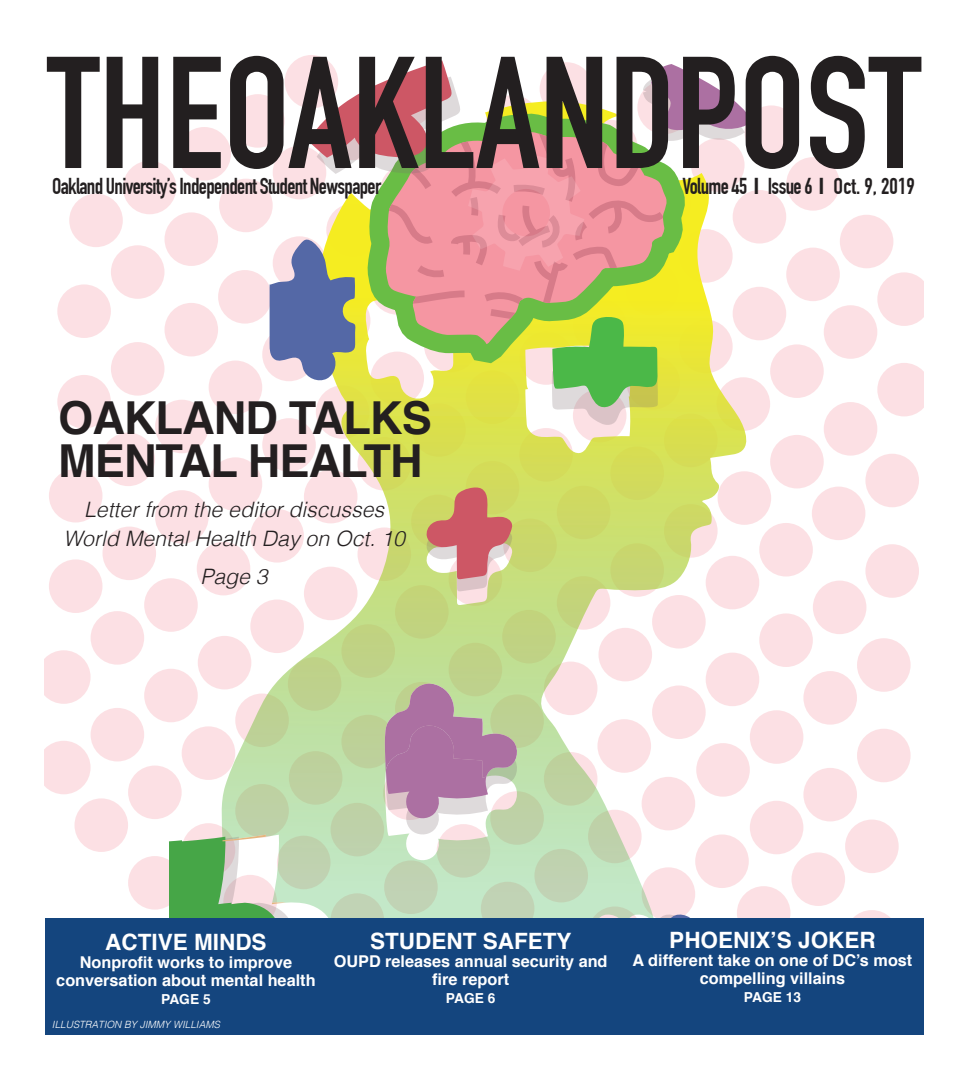
<style>
.page{position:relative;width:968px;height:1080px;background:#fff}
.page>*{position:absolute;margin:0;border:0;box-sizing:border-box;transform-origin:0 0}
.t1{font:700 156.25px "DIN Condensed";color:#231f20}
.t2{font:700 45.5px/42.5px "Helvetica";letter-spacing:-.02em;color:#231f20}
.t3{font:700 22.5px "DIN Condensed";letter-spacing:-.03em;color:#231f20}
.t4{font:700 22.5px "Helvetica";color:#fff}
.t5{font:italic 300 21.25px/28.8px "Helvetica";color:#231f20;text-align:center}
.t6{font:700 16.25px/18px "Helvetica";color:#fff;text-align:center}
.t7{font:700 13.75px "Helvetica";color:#fff}
.t8{font:italic 300 10px "Helvetica";color:#fff}
.s1{font-family:"Helvetica"}
</style>
<div class="page">
<div style="left:69px;top:194px;width:54px;height:53px;background:#fce0e4;border-radius:50%"></div>
<div style="left:123px;top:161px;width:53px;height:53px;background:#fce0e4;border-radius:50%"></div>
<div style="left:57px;top:375px;width:54px;height:53px;background:#fce0e4;border-radius:50%"></div>
<div style="left:57px;top:284px;width:54px;height:54px;background:#fce0e4;border-radius:50%"></div>
<div style="left:111px;top:342px;width:53px;height:54px;background:#fce0e4;border-radius:50%"></div>
<div style="left:111px;top:245px;width:53px;height:54px;background:#fce0e4;border-radius:50%"></div>
<div style="left:164px;top:303px;width:54px;height:53px;background:#fce0e4;border-radius:50%"></div>
<div style="left:164px;top:212px;width:54px;height:54px;background:#fce0e4;border-radius:50%"></div>
<div style="left:101px;top:433px;width:54px;height:53px;background:#fce0e4;border-radius:50%"></div>
<div style="left:155px;top:490px;width:54px;height:54px;background:#fce0e4;border-radius:50%"></div>
<div style="left:155px;top:400px;width:54px;height:53px;background:#fce0e4;border-radius:50%"></div>
<div style="left:209px;top:457px;width:53px;height:54px;background:#fce0e4;border-radius:50%"></div>
<div style="left:209px;top:361px;width:53px;height:53px;background:#fce0e4;border-radius:50%"></div>
<div style="left:197px;top:542px;width:53px;height:53px;background:#fce0e4;border-radius:50%"></div>
<div style="left:49px;top:559px;width:53px;height:54px;background:#fce0e4;border-radius:50%"></div>
<div style="left:49px;top:469px;width:53px;height:54px;background:#fce0e4;border-radius:50%"></div>
<div style="left:102px;top:527px;width:54px;height:53px;background:#fce0e4;border-radius:50%"></div>
<svg style="left:44px;top:741px;width:47px;height:53px"></svg>
<svg style="left:44px;top:650px;width:47px;height:54px"></svg>
<div style="left:91px;top:708px;width:53px;height:53px;background:#fce0e4;border-radius:50%"></div>
<div style="left:91px;top:611px;width:53px;height:54px;background:#fce0e4;border-radius:50%"></div>
<div style="left:144px;top:669px;width:54px;height:53px;background:#fce0e4;border-radius:50%"></div>
<div style="left:144px;top:578px;width:54px;height:54px;background:#fce0e4;border-radius:50%"></div>
<div style="left:198px;top:636px;width:53px;height:53px;background:#fce0e4;border-radius:50%"></div>
<div style="left:177px;top:127px;width:54px;height:54px;background:#fce0e4;border-radius:50%"></div>
<div style="left:231px;top:94px;width:53px;height:54px;background:#fce0e4;border-radius:50%"></div>
<div style="left:284px;top:55px;width:54px;height:54px;background:#fce0e4;border-radius:50%"></div>
<div style="left:744px;top:105px;width:54px;height:54px;background:#fce0e4;border-radius:50%"></div>
<div style="left:732px;top:287px;width:54px;height:53px;background:#fce0e4;border-radius:50%"></div>
<div style="left:732px;top:190px;width:54px;height:54px;background:#fce0e4;border-radius:50%"></div>
<div style="left:786px;top:248px;width:53px;height:53px;background:#fce0e4;border-radius:50%"></div>
<div style="left:786px;top:157px;width:53px;height:54px;background:#fce0e4;border-radius:50%"></div>
<div style="left:839px;top:215px;width:54px;height:53px;background:#fce0e4;border-radius:50%"></div>
<div style="left:74px;top:798px;width:54px;height:54px;background:#fce0e4;border-radius:50%"></div>
<div style="left:128px;top:856px;width:54px;height:54px;background:#fce0e4;border-radius:50%"></div>
<div style="left:128px;top:766px;width:54px;height:53px;background:#fce0e4;border-radius:50%"></div>
<div style="left:182px;top:823px;width:53px;height:54px;background:#fce0e4;border-radius:50%"></div>
<div style="left:182px;top:726px;width:53px;height:54px;background:#fce0e4;border-radius:50%"></div>
<div style="left:716px;top:377px;width:54px;height:54px;background:#fce0e4;border-radius:50%"></div>
<div style="left:770px;top:435px;width:53px;height:53px;background:#fce0e4;border-radius:50%"></div>
<div style="left:770px;top:344px;width:53px;height:54px;background:#fce0e4;border-radius:50%"></div>
<div style="left:823px;top:402px;width:54px;height:54px;background:#fce0e4;border-radius:50%"></div>
<div style="left:823px;top:305px;width:54px;height:54px;background:#fce0e4;border-radius:50%"></div>
<svg style="left:877px;top:363px;width:46px;height:53px"></svg>
<svg style="left:877px;top:272px;width:46px;height:54px"></svg>
<div style="left:811px;top:487px;width:54px;height:53px;background:#fce0e4;border-radius:50%"></div>
<div style="left:865px;top:544px;width:54px;height:54px;background:#fce0e4;border-radius:50%"></div>
<div style="left:865px;top:454px;width:54px;height:53px;background:#fce0e4;border-radius:50%"></div>
<div style="left:717px;top:471px;width:54px;height:54px;background:#fce0e4;border-radius:50%"></div>
<div style="left:705px;top:653px;width:54px;height:53px;background:#fce0e4;border-radius:50%"></div>
<div style="left:705px;top:556px;width:54px;height:53px;background:#fce0e4;border-radius:50%"></div>
<div style="left:759px;top:613px;width:53px;height:54px;background:#fce0e4;border-radius:50%"></div>
<div style="left:759px;top:523px;width:53px;height:54px;background:#fce0e4;border-radius:50%"></div>
<div style="left:812px;top:581px;width:54px;height:53px;background:#fce0e4;border-radius:50%"></div>
<div style="left:749px;top:801px;width:54px;height:53px;background:#fce0e4;border-radius:50%"></div>
<div style="left:749px;top:710px;width:54px;height:54px;background:#fce0e4;border-radius:50%"></div>
<div style="left:803px;top:768px;width:54px;height:53px;background:#fce0e4;border-radius:50%"></div>
<div style="left:803px;top:671px;width:54px;height:54px;background:#fce0e4;border-radius:50%"></div>
<div style="left:857px;top:729px;width:53px;height:53px;background:#fce0e4;border-radius:50%"></div>
<div style="left:857px;top:638px;width:53px;height:54px;background:#fce0e4;border-radius:50%"></div>
<div style="left:791px;top:852px;width:54px;height:54px;background:#fce0e4;border-radius:50%"></div>
<svg style="left:845px;top:910px;width:53px;height:9px"></svg>
<div style="left:845px;top:820px;width:53px;height:53px;background:#fce0e4;border-radius:50%"></div>
<svg style="left:220px;top:101px;width:533px;height:818px"></svg>
<svg style="left:656px;top:886px;width:134px;height:33px"></svg>
<svg style="left:169px;top:835px;width:124px;height:84px"></svg>
<svg style="left:385px;top:680px;width:135px;height:154px;background:#bea5ae"></svg>
<svg style="left:426px;top:486px;width:86px;height:105px;background:#d29f7e"></svg>
<svg style="left:269px;top:60px;width:484px;height:365px"></svg>
<div style="left:45px;top:919px;width:878px;height:116px;background:#14457e"></div>
<p class="t1" style="left:47px;top:22px;width:875px">THEOAKLANDPOST</p>
<p class="t3" style="left:52px;top:173px;width:330px">Oakland University’s Independent Student Newspaper</p>
<p class="t3" style="left:682px;top:173px;width:234px">Volume 45 <span class="s1">l</span> Issue 6 <span class="s1">l</span> Oct. 9, 2019</p>
<p class="t2" style="left:58px;top:398px;width:375px">OAKLAND TALKS<br>MENTAL HEALTH</p>
<p class="t5" style="left:63px;top:494px;width:343px">Letter from the editor discusses<br>World Mental Health Day on Oct. 10</p>
<p class="t5" style="left:200px;top:561px;width:69px">Page 3</p>
<p class="t4" style="left:105px;top:924px;width:163px">ACTIVE MINDS</p>
<p class="t6" style="left:56px;top:953px;width:261px">Nonprofit works to improve conversation about mental health</p>
<p class="t7" style="left:161px;top:988px;width:51px">PAGE 5</p>
<p class="t8" style="left:52px;top:1016px;width:169px">ILLUSTRATION BY JIMMY WILLIAMS</p>
<p class="t4" style="left:370px;top:923px;width:203px">STUDENT SAFETY</p>
<p class="t6" style="left:334px;top:952px;width:275px">OUPD releases annual security and fire report</p>
<p class="t7" style="left:446px;top:987px;width:51px">PAGE 6</p>
<p class="t4" style="left:669px;top:922px;width:208px">PHOENIX’S JOKER</p>
<p class="t6" style="left:632px;top:952px;width:281px">A different take on one of DC’s most compelling villains</p>
<p class="t7" style="left:744px;top:987px;width:59px">PAGE 13</p>
</div>
